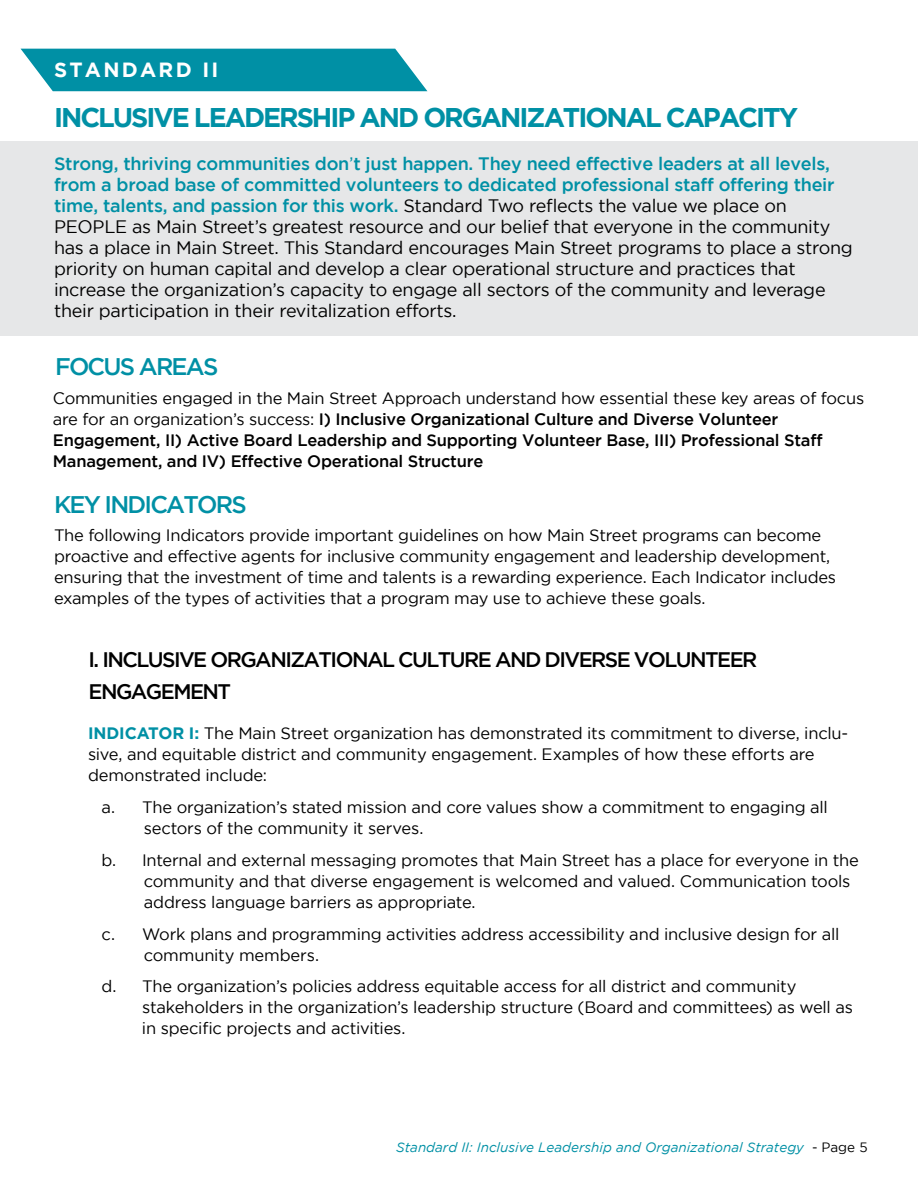
<style>
.page{position:relative;width:918px;height:1188px;background:#fff}
.page>*{position:absolute;margin:0;border:0;box-sizing:border-box;transform-origin:0 0}
.t1{font:700 27px "Gotham";letter-spacing:-.075em;color:#0090a5}
.t2{font:500 24px "Gotham";letter-spacing:-.075em;color:#0090a5}
.t3{font:500 21px/31.5px "Gotham";letter-spacing:-.075em;color:#000}
.t4{font:700 20.55px "Gotham";letter-spacing:.11em;color:#fff}
.t5{font:18px/21px "Gotham";letter-spacing:-.015em;color:#000}
.t6{font:16.5px/21px "Gotham";letter-spacing:-.015em;color:#000}
.t7{font:500 16.5px/21px "Gotham";letter-spacing:-.015em;color:#000}
.t8{font:italic 13.5px "Gotham";color:#0090a5}
.s1{font-weight:500;color:#0090a5}
.s2{color:#0090a5}
.s3{font-weight:400}
.s4{font-weight:700;color:#0090a5}
.s5{font-style:normal;color:#000}
</style>
<div class="page">
<div style="left:0;top:141px;width:918px;height:195px;background:#e6e7e8"></div>
<svg style="left:21px;top:49px;width:406px;height:42px;background:#1398ab"></svg>
<p class="t4" style="left:54px;top:58px;width:166px">STANDARD II</p>
<h1 class="t1" style="left:54px;top:102px;width:746px">INCLUSIVE LEADERSHIP AND ORGANIZATIONAL CAPACITY</h1>
<p class="t5" style="left:54px;top:153px;width:800px"><span class="s1">Strong, thriving communities don</span><span class="s2">’</span><span class="s1">t just happen. They need effective leaders at all levels, from a broad base of committed volunteers to dedicated professional staff offering their time, talents, and passion for this work.</span> Standard Two reflects the value we place on PEOPLE as Main Street’s greatest resource and our belief that everyone in the community has a place in Main Street. This Standard encourages Main Street programs to place a strong priority on human capital and develop a clear operational structure and practices that increase the organization’s capacity to engage all sectors of the community and leverage their participation in their revitalization efforts.</p>
<h2 class="t2" style="left:55px;top:353px;width:165px">FOCUS AREAS</h2>
<p class="t7" style="left:53px;top:388px;width:813px"><span class="s3">Communities engaged in the Main Street Approach understand how essential these key areas of focus are for an organization’s success:</span> I) Inclusive Organizational Culture and Diverse Volunteer Engagement, II) Active Board Leadership and Supporting Volunteer Base, III) Professional Staff Management, and IV) Effective Operational Structure</p>
<h2 class="t2" style="left:54px;top:491px;width:194px">KEY INDICATORS</h2>
<p class="t6" style="left:54px;top:525px;width:784px">The following Indicators provide important guidelines on how Main Street programs can become proactive and effective agents for inclusive community engagement and leadership development, ensuring that the investment of time and talents is a rewarding experience. Each Indicator includes examples of the types of activities that a program may use to achieve these goals.</p>
<p class="t3" style="left:89px;top:644px;width:670px">I. INCLUSIVE ORGANIZATIONAL CULTURE AND DIVERSE VOLUNTEER<br>ENGAGEMENT</p>
<p class="t6" style="left:88px;top:723px;width:762px"><span class="s4">INDICATOR I:</span> The Main Street organization has demonstrated its commitment to diverse, inclu&shy;sive, and equitable district and community engagement. Examples of how these efforts are demonstrated include:</p>
<p class="t6" style="left:144px;top:796px;width:685px;text-indent:-42px">a. The organization’s stated mission and core values show a commitment to engaging all sectors of the community it serves.</p>
<p class="t6" style="left:144px;top:849px;width:717px;text-indent:-42px">b. Internal and external messaging promotes that Main Street has a place for everyone in the community and that diverse engagement is welcomed and valued. Communication tools address language barriers as appropriate.</p>
<p class="t6" style="left:144px;top:923px;width:697px;text-indent:-42px">c. Work plans and programming activities address accessibility and inclusive design for all community members.</p>
<p class="t6" style="left:142px;top:976px;width:713px;text-indent:-40px">d. The organization’s policies address equitable access for all district and community stakeholders in the organization’s leadership structure (Board and committees) as well as in specific projects and activities.</p>
<p class="t8" style="left:396px;top:1140px;width:473px">Standard II: Inclusive Leadership and Organizational Strategy <span class="s5">- Page 5</span></p>
</div>
